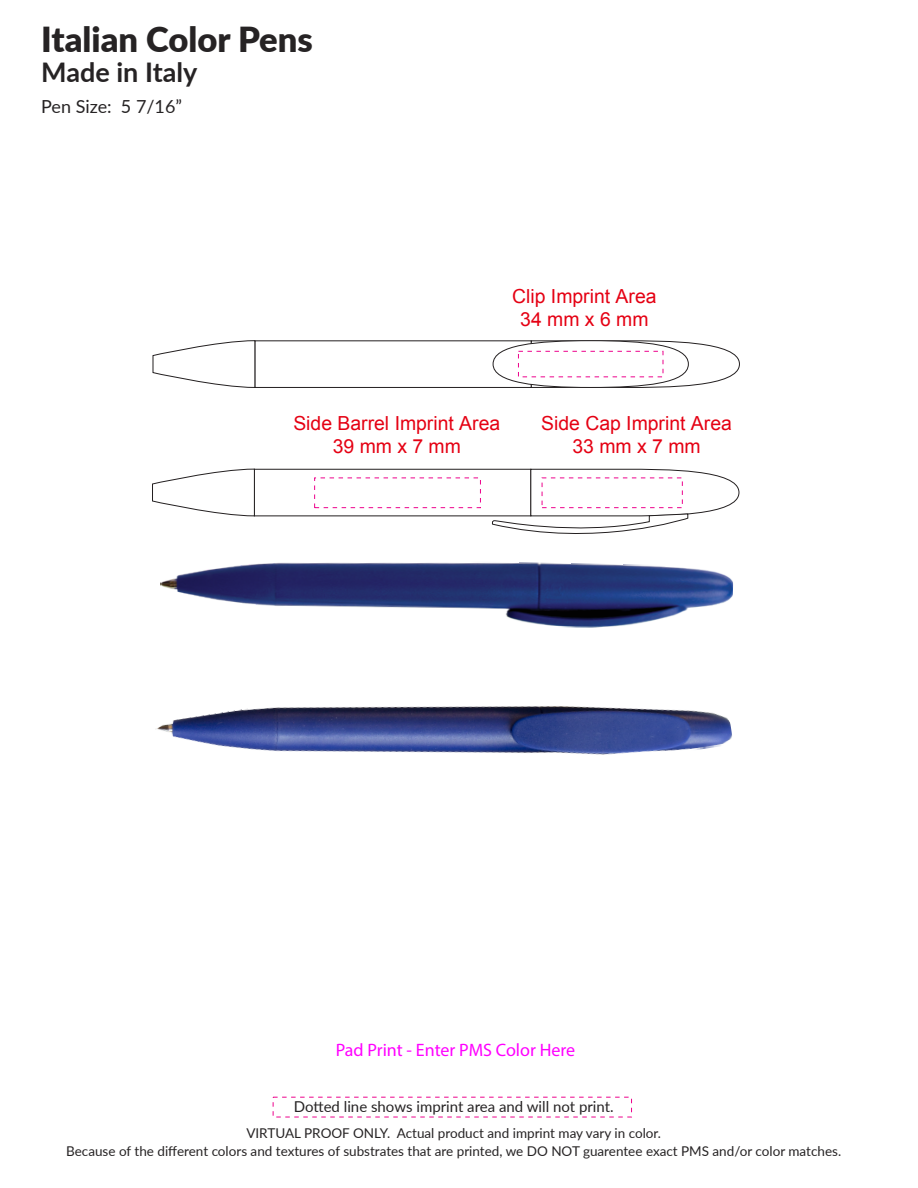
<style>
.page{position:relative;width:918px;height:1188px;background:#fff}
.page>*{position:absolute;margin:0;border:0;box-sizing:border-box;transform-origin:0 0}
.t1{font:900 34.5px "Lato";color:#262324}
.t2{font:700 27px "Lato";color:#262324}
.t3{font:19.35px/23.2px "Arial";color:#e50013;text-align:center}
.t4{font:18px "Myriad Pro";color:#f0f}
.t5{font:18px "Lato";color:#262324}
.t6{font:15px "Lato";color:#262324}
.t7{font:13.5px/18px "Lato";color:#262324;text-align:center}
</style>
<div class="page">
<div style="left:255px;top:340px;width:277px;height:48px;background:#fff;border:1px solid #231f20"></div>
<svg style="left:531px;top:340px;width:209px;height:48px"></svg>
<div style="left:493px;top:341px;width:195px;height:46px;background:#fff;border-radius:50%"></div>
<div style="left:493px;top:340px;width:196px;height:48px;border:1px solid #231f20;border-radius:50%"></div>
<svg style="left:152px;top:340px;width:104px;height:48px"></svg>
<div style="left:254px;top:469px;width:277px;height:47px;background:#fff;border:1px solid #231f20"></div>
<svg style="left:152px;top:468px;width:103px;height:49px"></svg>
<svg style="left:491px;top:469px;width:249px;height:65px"></svg>
<img style="left:160px;top:562px;width:573px;height:66px">
<img style="left:156px;top:706px;width:576px;height:49px">
<h1 class="t1" style="left:41px;top:13px;width:273px">Italian Color Pens</h1>
<h2 class="t2" style="left:41px;top:52px;width:158px">Made in Italy</h2>
<h3 class="t5" style="left:41px;top:94px;width:142px">Pen Size: 5 7/16”</h3>
<h3 class="t3" style="left:512px;top:285px;width:146px">Clip Imprint Area<br>34 mm x 6 mm</h3>
<h3 class="t3" style="left:293px;top:412px;width:208px">Side Barrel Imprint Area<br>39 mm x 7 mm</h3>
<h3 class="t3" style="left:541px;top:412px;width:192px">Side Cap Imprint Area<br>33 mm x 7 mm</h3>
<h3 class="t4" style="left:336px;top:1039px;width:241px">Pad Print - Enter PMS Color Here</h3>
<p class="t6" style="left:294px;top:1096px;width:321px">Dotted line shows imprint area and will not print.</p>
<p class="t7" style="left:66px;top:1123px;width:776px">VIRTUAL PROOF ONLY. Actual product and imprint may vary in color.<br>Because of the different colors and textures of substrates that are printed, we DO NOT guarentee exact PMS and/or color matches.</p>
</div>
